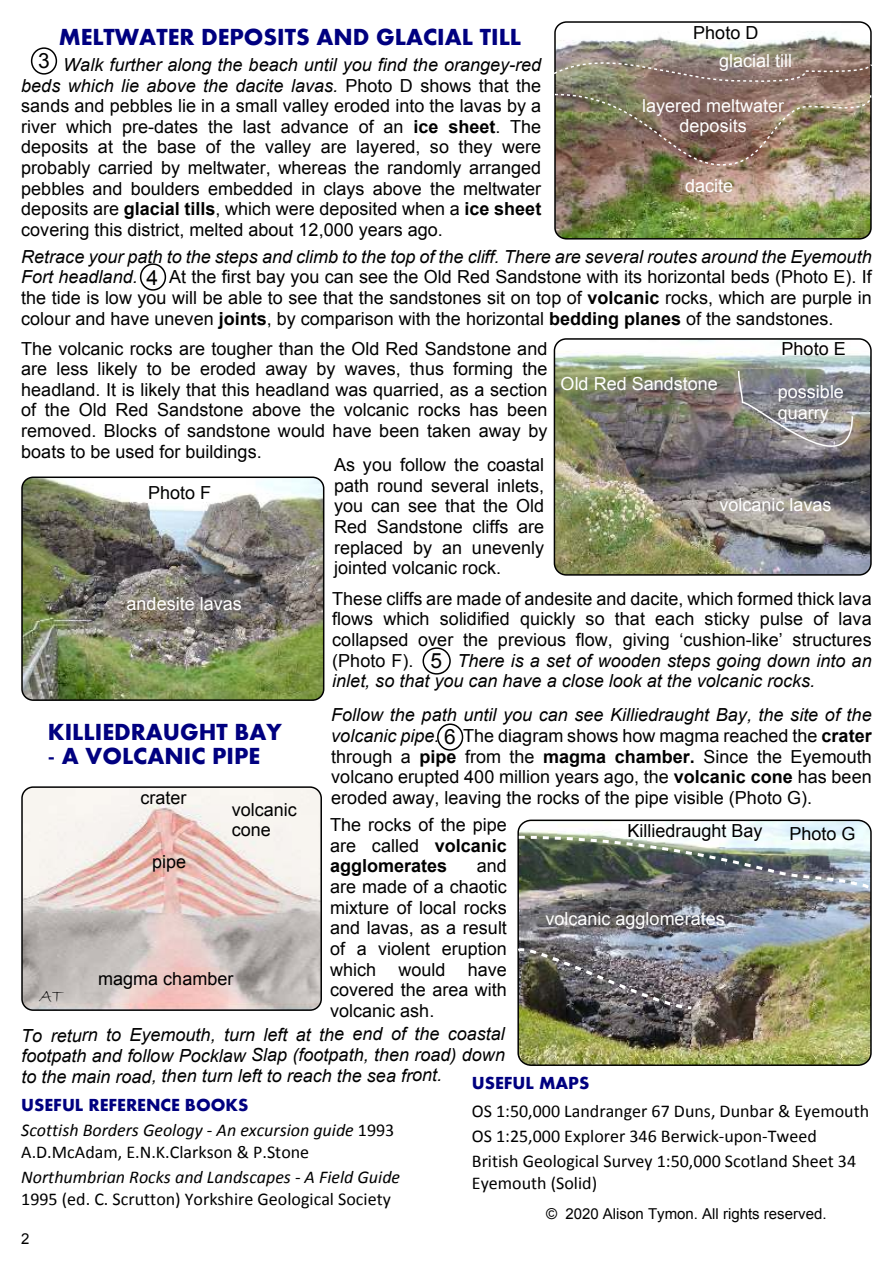
<style>
.page{position:relative;width:893px;height:1263px;background:#fff}
.page>*{position:absolute;margin:0;border:0;box-sizing:border-box;transform-origin:0 0}
.t1{font:700 24px "Aharoni";color:#000080}
.t2{font:21px "Arial";color:#000}
.t3{font:18px/20.7px "Arial";color:#000;text-align:justify}
.t4{font:italic 18px/20.7px "Arial";color:#000}
.t5{font:18px/25px "Calibri";color:#000}
.t6{font:italic 18px/22px "Calibri";color:#000}
.t7{font:18px/20.7px "Arial";color:#fff;text-align:center}
.t8{font:700 18px "Aharoni";color:#000080}
.t9{font:18px "Bradley Hand ITC";color:#000}
.t10{font:15px "Arial";color:#000}
.s1{font-style:italic}
.s2{font-weight:700}
.s3{font-style:normal}
</style>
<div class="page">
<img style="left:554px;top:339px;width:317px;height:236px;border-radius:12px">
<div style="left:554px;top:338px;width:318px;height:238px;border:2px solid #000;border-radius:12px"></div>
<img style="left:22px;top:477px;width:302px;height:223px;border-radius:11px">
<div style="left:21px;top:476px;width:303px;height:225px;border:2px solid #000;border-radius:11px"></div>
<img style="left:22px;top:787px;width:299px;height:223px;border-radius:11px">
<div style="left:21px;top:786px;width:301px;height:225px;border:2px solid #000;border-radius:11px"></div>
<img style="left:518px;top:820px;width:353px;height:245px;border-radius:13px">
<div style="left:517px;top:819px;width:355px;height:247px;border:2px solid #000;border-radius:13px"></div>
<img style="left:555px;top:22px;width:316px;height:217px;border-radius:11px">
<div style="left:554px;top:21px;width:318px;height:219px;border:2px solid #000;border-radius:11px"></div>
<div style="left:31px;top:47px;width:26px;height:28px;background:#fff;border:2px solid #000;border-radius:50%"></div>
<div style="left:140px;top:263px;width:26px;height:28px;background:#fff;border:2px solid #000;border-radius:50%"></div>
<div style="left:422px;top:647px;width:29px;height:28px;background:#fff;border:2px solid #000;border-radius:50%"></div>
<div style="left:437px;top:723px;width:26px;height:28px;background:#fff;border:2px solid #000;border-radius:50%"></div>
<img style="left:554px;top:93px;width:318px;height:81px">
<svg style="left:554px;top:46px;width:318px;height:38px;background:#948679"></svg>
<svg style="left:737px;top:369px;width:117px;height:122px;background:#7d7c7f"></svg>
<img style="left:517px;top:834px;width:355px;height:58px">
<svg style="left:517px;top:943px;width:177px;height:68px;background:#6b696b"></svg>
<h1 class="t1" style="left:59px;top:28px;width:464px">MELTWATER DEPOSITS AND GLACIAL TILL</h1>
<p class="t3" style="left:693px;top:24px;width:67px">Photo D</p>
<p class="t2" style="left:38px;top:53px;width:13px">3</p>
<p class="t3" style="left:21px;top:56px;width:522px;text-indent:42px"><span class="s1">Walk further along the beach until you find the orangey-red beds which lie above the dacite lavas.</span> Photo D shows that the sands and pebbles lie in a small valley eroded into the lavas by a river which pre-dates the last advance of an <span class="s2">ice sheet</span>. The deposits at the base of the valley are layered, so they were probably carried by meltwater, whereas the randomly arranged pebbles and boulders embedded in clays above the meltwater deposits are <span class="s2">glacial tills</span>, which were deposited when a <span class="s2">ice sheet </span>covering this district, melted about 12,000 years ago.</p>
<p class="t7" style="left:719px;top:52px;width:75px">glacial till</p>
<p class="t7" style="left:642px;top:97px;width:144px">layered meltwater deposits</p>
<p class="t7" style="left:685px;top:177px;width:50px">dacite</p>
<p class="t4" style="left:21px;top:248px;width:852px">Retrace your path to the steps and climb to the top of the cliff. There are several routes around the Eyemouth<br>Fort headland.</p>
<p class="t3" style="left:21px;top:268px;width:852px;text-indent:148px">At the first bay you can see the Old Red Sandstone with its horizontal beds (Photo E). If the tide is low you will be able to see that the sandstones sit on top of <span class="s2">volcanic</span> rocks, which are purple in colour and have uneven <span class="s2">joints</span>, by comparison with the horizontal <span class="s2">bedding planes</span> of the sandstones.</p>
<p class="t2" style="left:146px;top:270px;width:13px">4</p>
<p class="t3" style="left:21px;top:339px;width:528px">The volcanic rocks are tougher than the Old Red Sandstone and are less likely to be eroded away by waves, thus forming the headland. It is likely that this headland was quarried, as a section of the Old Red Sandstone above the volcanic rocks has been removed. Blocks of sandstone would have been taken away by boats to be used for buildings.</p>
<p class="t3" style="left:334px;top:456px;width:212px">As you follow the coastal path round several inlets, you can see that the Old Red Sandstone cliffs are replaced by an unevenly jointed volcanic rock.</p>
<p class="t3" style="left:148px;top:484px;width:65px">Photo F</p>
<p class="t7" style="left:561px;top:375px;width:159px">Old Red Sandstone</p>
<p class="t3" style="left:782px;top:340px;width:66px">Photo E</p>
<p class="t7" style="left:778px;top:383px;width:68px;text-align:left">possible quarry</p>
<p class="t7" style="left:719px;top:496px;width:114px">volcanic lavas</p>
<p class="t7" style="left:127px;top:595px;width:117px">andesite lavas</p>
<h1 class="t1" style="left:48px;top:722px;width:235px">KILLIEDRAUGHT BAY</h1>
<h1 class="t1" style="left:48px;top:746px;width:214px">- A VOLCANIC PIPE</h1>
<p class="t3" style="left:141px;top:789px;width:48px">crater</p>
<p class="t3" style="left:152px;top:853px;width:36px">pipe</p>
<p class="t3" style="left:232px;top:801px;width:67px">volcanic cone</p>
<p class="t9" style="left:40px;top:988px;width:25px">AT</p>
<p class="t3" style="left:98px;top:970px;width:137px">magma chamber</p>
<p class="t3" style="left:332px;top:590px;width:541px">These cliffs are made of andesite and dacite, which formed thick lava flows which solidified quickly so that each sticky pulse of lava collapsed over the previous flow, giving ‘cushion-like’ structures (Photo F).</p>
<p class="t2" style="left:431px;top:653px;width:13px">5</p>
<p class="t4" style="left:332px;top:652px;width:541px;text-indent:125px">There is a set of wooden steps going down into an inlet, so that you can have a close look at the volcanic rocks.</p>
<p class="t4" style="left:331px;top:706px;width:542px">Follow the path until you can see Killiedraught Bay, the site of the volcanic pipe.</p>
<p class="t3" style="left:331px;top:727px;width:542px;text-indent:132px">The diagram shows how magma reached the <span class="s2">crater </span>through a <span class="s2">pipe</span> from the <span class="s2">magma chamber.</span> Since the Eyemouth volcano erupted 400 million years ago, the <span class="s2">volcanic cone</span> has been eroded away, leaving the rocks of the pipe visible (Photo G).</p>
<p class="t2" style="left:444px;top:729px;width:13px">6</p>
<p class="t3" style="left:330px;top:816px;width:178px">The rocks of the pipe are called <span class="s2">volcanic agglomerates</span></p>
<p class="t3" style="left:330px;top:857px;width:178px;text-indent:147px">and are made of a chaotic mixture of local rocks and lavas, as a result of a violent eruption which would have covered the area with volcanic ash.</p>
<p class="t3" style="left:627px;top:822px;width:137px">Killiedraught Bay</p>
<p class="t3" style="left:789px;top:825px;width:68px">Photo G</p>
<p class="t7" style="left:545px;top:910px;width:181px">volcanic agglomerates</p>
<p class="t4" style="left:21px;top:1026px;width:485px;text-align:justify">To return to Eyemouth, turn left at the end of the coastal footpath and follow Pocklaw Slap (footpath, then road) down to the main road, then turn left to reach the sea front.</p>
<p class="t8" style="left:472px;top:1076px;width:119px">USEFUL MAPS</p>
<p class="t5" style="left:472px;top:1100px;width:399px">OS 1:50,000 Landranger 67 Duns, Dunbar &amp; Eyemouth<br>OS 1:25,000 Explorer 346 Berwick-upon-Tweed<br>British Geological Survey 1:50,000 Scotland Sheet 34</p>
<p class="t5" style="left:472px;top:1172px;width:127px">Eyemouth (Solid)</p>
<p class="t8" style="left:21px;top:1098px;width:229px">USEFUL REFERENCE BOOKS</p>
<p class="t6" style="left:21px;top:1121px;width:375px">Scottish Borders Geology - An excursion guide <span class="s3">1993<br>A.D.McAdam, E.N.K.Clarkson &amp; P.Stone</span></p>
<p class="t6" style="left:21px;top:1168px;width:380px">Northumbrian Rocks and Landscapes - A Field Guide</p>
<p class="t5" style="left:21px;top:1188px;width:371px">1995 (ed. C. Scrutton) Yorkshire Geological Society</p>
<p class="t10" style="left:546px;top:1208px;width:282px">© 2020 Alison Tymon. All rights reserved.</p>
<p class="t10" style="left:21px;top:1233px;width:10px">2</p>
</div>
